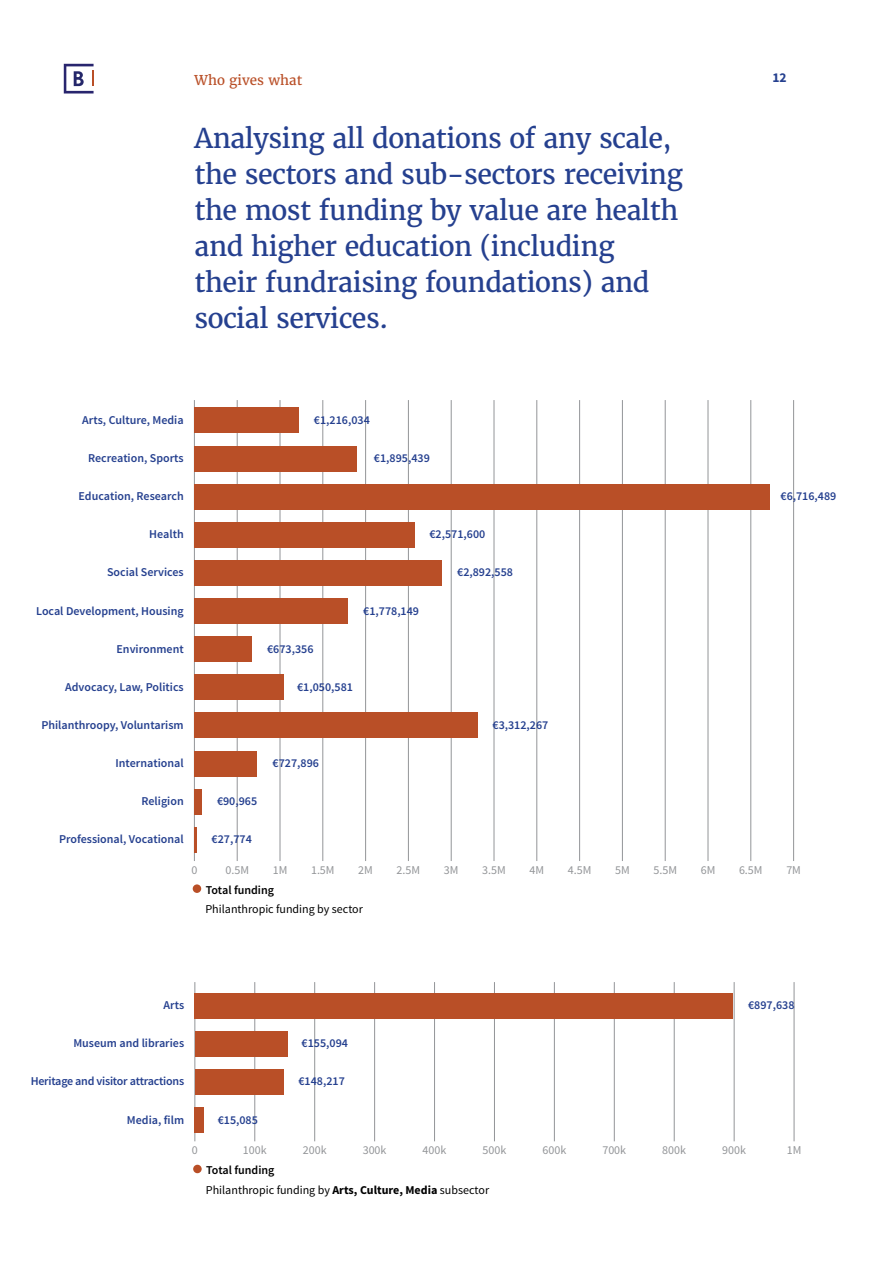
<style>
.page{position:relative;width:893px;height:1263px;background:#fff}
.page>*{position:absolute;margin:0;border:0;box-sizing:border-box;transform-origin:0 0}
.t1{font:27px/36px "Merriweather";letter-spacing:-.02em;color:#25408f}
.t2{font:13.5px "Merriweather";color:#b94f27}
.t3{font:700 13.5px "Source Sans Pro";color:#25408f}
.t4{font:600 12px "Source Sans Pro";color:#25408f}
.t5{font:12px "Source Sans Pro";color:#939598}
.t6{font:12px "Source Sans Pro";color:#000}
.t7{font:600 12px "Source Sans Pro";letter-spacing:-.02em;color:#25408f}
.t8{font:600 12px "Source Sans Pro";color:#000}
.s1{font-weight:700}
</style>
<div class="page">
<svg style="left:64px;top:64px;width:30px;height:29px"></svg>
<hr style="left:194px;top:400px;width:1px;height:461px;background:#939598">
<hr style="left:237px;top:400px;width:1px;height:461px;background:#939598">
<hr style="left:280px;top:400px;width:1px;height:461px;background:#939598">
<hr style="left:323px;top:400px;width:1px;height:461px;background:#939598">
<hr style="left:365px;top:400px;width:1px;height:461px;background:#939598">
<hr style="left:408px;top:400px;width:1px;height:461px;background:#939598">
<hr style="left:451px;top:400px;width:1px;height:461px;background:#939598">
<hr style="left:494px;top:400px;width:1px;height:461px;background:#939598">
<hr style="left:579px;top:400px;width:1px;height:461px;background:#939598">
<hr style="left:622px;top:400px;width:1px;height:461px;background:#939598">
<hr style="left:665px;top:400px;width:1px;height:461px;background:#939598">
<hr style="left:708px;top:400px;width:1px;height:461px;background:#939598">
<hr style="left:750px;top:400px;width:1px;height:461px;background:#939598">
<hr style="left:537px;top:400px;width:1px;height:461px;background:#939598">
<hr style="left:793px;top:400px;width:1px;height:461px;background:#939598">
<div style="left:194px;top:408px;width:104px;height:25px;background:#b94f27"></div>
<div style="left:194px;top:446px;width:163px;height:25px;background:#b94f27"></div>
<div style="left:194px;top:484px;width:575px;height:25px;background:#b94f27"></div>
<div style="left:194px;top:522px;width:220px;height:26px;background:#b94f27"></div>
<div style="left:194px;top:560px;width:248px;height:26px;background:#b94f27"></div>
<div style="left:194px;top:598px;width:153px;height:26px;background:#b94f27"></div>
<div style="left:194px;top:636px;width:58px;height:26px;background:#b94f27"></div>
<div style="left:194px;top:674px;width:90px;height:26px;background:#b94f27"></div>
<div style="left:194px;top:713px;width:284px;height:25px;background:#b94f27"></div>
<div style="left:194px;top:751px;width:63px;height:25px;background:#b94f27"></div>
<hr style="left:194px;top:827px;width:3px;height:25px;background:#b94f27">
<div style="left:194px;top:789px;width:8px;height:25px;background:#b94f27"></div>
<div style="left:193px;top:884px;width:8px;height:9px;background:#b94f27;border-radius:50%"></div>
<hr style="left:195px;top:982px;width:1px;height:159px;background:#939598">
<hr style="left:255px;top:982px;width:1px;height:159px;background:#939598">
<hr style="left:314px;top:982px;width:1px;height:159px;background:#939598">
<hr style="left:374px;top:982px;width:1px;height:159px;background:#939598">
<hr style="left:434px;top:982px;width:1px;height:159px;background:#939598">
<hr style="left:494px;top:982px;width:1px;height:159px;background:#939598">
<hr style="left:554px;top:982px;width:1px;height:159px;background:#939598">
<hr style="left:614px;top:982px;width:1px;height:159px;background:#939598">
<hr style="left:734px;top:982px;width:1px;height:159px;background:#939598">
<hr style="left:674px;top:982px;width:1px;height:159px;background:#939598">
<hr style="left:794px;top:982px;width:1px;height:159px;background:#939598">
<div style="left:195px;top:993px;width:538px;height:25px;background:#b94f27"></div>
<div style="left:195px;top:1031px;width:93px;height:25px;background:#b94f27"></div>
<div style="left:195px;top:1107px;width:9px;height:26px;background:#b94f27"></div>
<div style="left:195px;top:1069px;width:89px;height:26px;background:#b94f27"></div>
<div style="left:193px;top:1165px;width:9px;height:8px;background:#b94f27;border-radius:50%"></div>
<p class="t2" style="left:195px;top:71px;width:109px">Who gives what</p>
<p class="t3" style="left:772px;top:69px;width:16px">12</p>
<h1 class="t1" style="left:195px;top:120px;width:490px">Analysing all donations of any scale, the sectors and sub-sectors receiving the most funding by value are health and higher education (including their fundraising foundations) and social services.</h1>
<p class="t4" style="left:82px;top:412px;width:103px">Arts, Culture, Media</p>
<p class="t4" style="left:88px;top:450px;width:97px">Recreation, Sports</p>
<p class="t4" style="left:79px;top:489px;width:107px">Education, Research</p>
<p class="t4" style="left:149px;top:527px;width:36px">Health</p>
<p class="t4" style="left:107px;top:565px;width:78px">Social Services</p>
<p class="t4" style="left:36px;top:603px;width:149px">Local Development, Housing</p>
<p class="t4" style="left:117px;top:641px;width:69px">Environment</p>
<p class="t4" style="left:65px;top:679px;width:120px">Advocacy, Law, Politics</p>
<p class="t4" style="left:41px;top:717px;width:144px">Philanthroopy, Voluntarism</p>
<p class="t4" style="left:116px;top:755px;width:70px">International</p>
<p class="t4" style="left:142px;top:793px;width:44px">Religion</p>
<p class="t4" style="left:59px;top:832px;width:126px">Professional, Vocational</p>
<p class="t4" style="left:314px;top:412px;width:57px">€1,216,034</p>
<p class="t4" style="left:374px;top:450px;width:57px">€1,895,439</p>
<p class="t4" style="left:429px;top:527px;width:57px">€2,571,600</p>
<p class="t4" style="left:457px;top:565px;width:57px">€2,892,558</p>
<p class="t4" style="left:363px;top:603px;width:57px">€1,778,149</p>
<p class="t4" style="left:267px;top:641px;width:48px">€673,356</p>
<p class="t4" style="left:297px;top:679px;width:57px">€1,050,581</p>
<p class="t4" style="left:217px;top:793px;width:42px">€90,965</p>
<p class="t4" style="left:212px;top:832px;width:42px">€27,774</p>
<p class="t4" style="left:273px;top:755px;width:48px">€727,896</p>
<p class="t4" style="left:492px;top:717px;width:57px">€3,312,267</p>
<p class="t4" style="left:780px;top:489px;width:57px">€6,716,489</p>
<p class="t5" style="left:191px;top:862px;width:7px">0</p>
<p class="t5" style="left:225px;top:862px;width:25px">0.5M</p>
<p class="t5" style="left:273px;top:862px;width:16px">1M</p>
<p class="t5" style="left:311px;top:862px;width:25px">1.5M</p>
<p class="t5" style="left:358px;top:862px;width:16px">2M</p>
<p class="t5" style="left:397px;top:862px;width:25px">2.5M</p>
<p class="t5" style="left:444px;top:862px;width:16px">3M</p>
<p class="t5" style="left:482px;top:862px;width:25px">3.5M</p>
<p class="t5" style="left:529px;top:862px;width:16px">4M</p>
<p class="t5" style="left:568px;top:862px;width:25px">4.5M</p>
<p class="t5" style="left:615px;top:862px;width:16px">5M</p>
<p class="t5" style="left:653px;top:862px;width:25px">5.5M</p>
<p class="t5" style="left:701px;top:862px;width:16px">6M</p>
<p class="t5" style="left:739px;top:862px;width:25px">6.5M</p>
<p class="t5" style="left:786px;top:862px;width:16px">7M</p>
<p class="t8" style="left:206px;top:882px;width:70px">Total funding</p>
<p class="t6" style="left:205px;top:902px;width:159px">Philanthropic funding by sector</p>
<p class="t4" style="left:164px;top:998px;width:22px">Arts</p>
<p class="t4" style="left:73px;top:1036px;width:112px">Museum and libraries</p>
<p class="t7" style="left:31px;top:1074px;width:155px">Heritage and visitor attractions</p>
<p class="t4" style="left:127px;top:1112px;width:59px">Media, film</p>
<p class="t4" style="left:218px;top:1112px;width:42px">€15,085</p>
<p class="t4" style="left:302px;top:1036px;width:48px">€155,094</p>
<p class="t4" style="left:298px;top:1074px;width:48px">€148,217</p>
<p class="t4" style="left:748px;top:998px;width:48px">€897,638</p>
<p class="t5" style="left:192px;top:1143px;width:7px">0</p>
<p class="t5" style="left:243px;top:1143px;width:25px">100k</p>
<p class="t5" style="left:303px;top:1143px;width:25px">200k</p>
<p class="t5" style="left:363px;top:1143px;width:25px">300k</p>
<p class="t5" style="left:423px;top:1143px;width:25px">400k</p>
<p class="t5" style="left:483px;top:1143px;width:25px">500k</p>
<p class="t5" style="left:542px;top:1143px;width:25px">600k</p>
<p class="t5" style="left:602px;top:1143px;width:25px">700k</p>
<p class="t5" style="left:662px;top:1143px;width:25px">800k</p>
<p class="t5" style="left:722px;top:1143px;width:25px">900k</p>
<p class="t5" style="left:787px;top:1143px;width:16px">1M</p>
<p class="t8" style="left:206px;top:1163px;width:70px">Total funding</p>
<p class="t6" style="left:206px;top:1182px;width:285px">Philanthropic funding by <span class="s1">Arts, Culture, Media</span> subsector</p>
</div>
